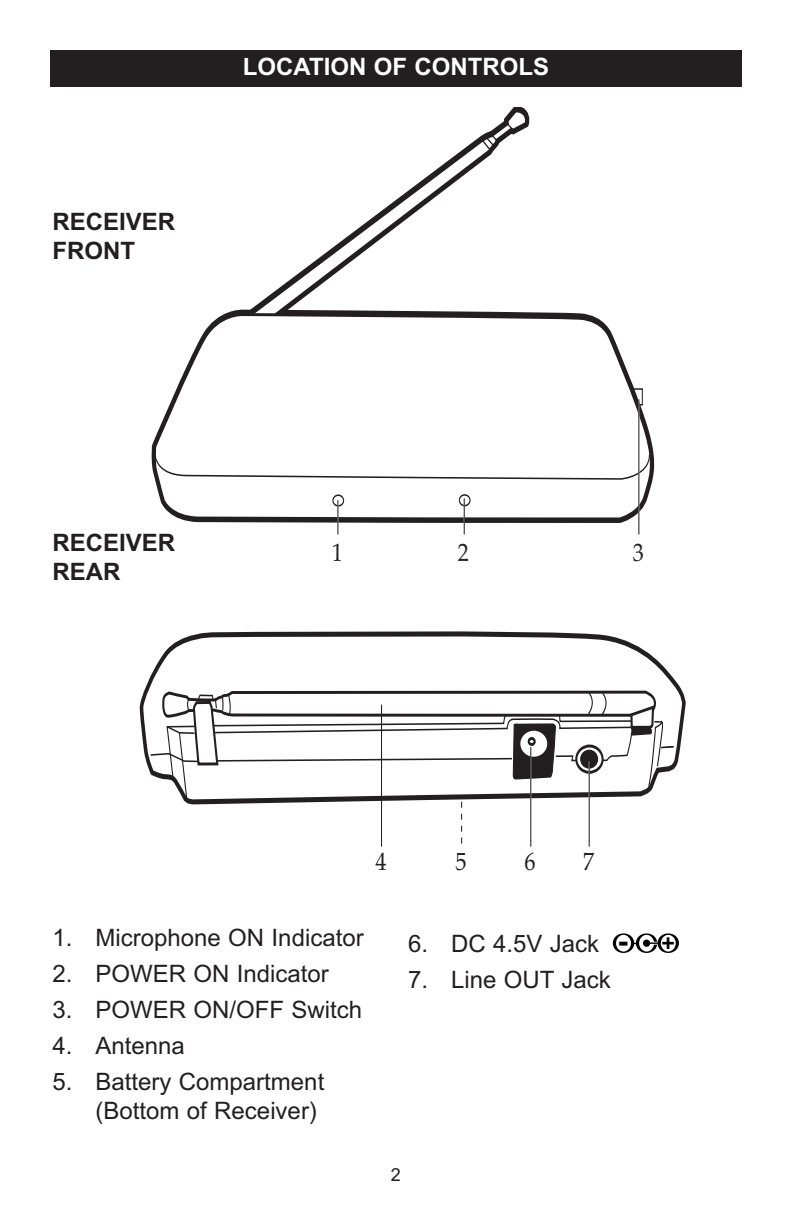
<style>
.page{position:relative;width:792px;height:1224px;background:#fff}
.page>*{position:absolute;margin:0;border:0;box-sizing:border-box;transform-origin:0 0}
.t1{font:700 29.8px "Helvetica";color:#000}
.t2{font:25px "Palatino";color:#231f20;scale:.89 1}
.t3{font:24px/28.8px "Arial MS";color:#231f20}
.t4{font:24px/28.8px "Arial Bold MS";color:#231f20}
.t5{font:24px "Arial Bold MS";color:#fff}
.t6{font:18px "Arial MS";color:#231f20}
.s1{font-size:23px}
</style>
<div class="page">
<div style="left:50px;top:50px;width:692px;height:37px;background:#231f20"></div>
<svg style="left:246px;top:108px;width:282px;height:204px"></svg>
<svg style="left:481px;top:133px;width:17px;height:19px"></svg>
<svg style="left:507px;top:122px;width:7px;height:10px"></svg>
<svg style="left:153px;top:312px;width:502px;height:210px"></svg>
<svg style="left:151px;top:445px;width:500px;height:36px"></svg>
<div style="left:332px;top:495px;width:12px;height:12px;border:1px solid #231f20;border-radius:50%"></div>
<div style="left:459px;top:494px;width:12px;height:12px;border:1px solid #231f20;border-radius:50%"></div>
<svg style="left:139px;top:631px;width:547px;height:139px"></svg>
<hr style="left:337px;top:500px;width:2px;height:34px;background:#231f20">
<hr style="left:464px;top:498px;width:1px;height:36px;background:#231f20">
<hr style="left:638px;top:399px;width:1px;height:135px;background:#231f20">
<svg style="left:149px;top:689px;width:526px;height:158px"></svg>
<div style="left:636px;top:933px;width:21px;height:20px;border:2px solid #000;border-radius:50%"></div>
<div style="left:613px;top:933px;width:21px;height:20px;border:2px solid #000;border-radius:50%"></div>
<div style="left:643px;top:940px;width:7px;height:7px;background:#000;border-radius:50%"></div>
<svg style="left:650px;top:942px;width:8px;height:2px"></svg>
<svg style="left:633px;top:942px;width:5px;height:3px"></svg>
<div style="left:658px;top:933px;width:20px;height:20px;border:2px solid #000;border-radius:50%"></div>
<p class="t4" style="left:52px;top:208px;width:124px">RECEIVER<br>FRONT</p>
<p class="t5" style="left:243px;top:53px;width:308px">LOCATION OF CONTROLS</p>
<p class="t4" style="left:52px;top:529px;width:124px">RECEIVER<br>REAR</p>
<p class="t2" style="left:332px;top:538px;width:14px">1</p>
<p class="t2" style="left:458px;top:538px;width:14px">2</p>
<p class="t2" style="left:633px;top:538px;width:14px">3</p>
<p class="t2" style="left:375px;top:847px;width:14px">4</p>
<p class="t2" style="left:455px;top:847px;width:14px">5</p>
<p class="t2" style="left:525px;top:847px;width:14px">6</p>
<p class="t2" style="left:583px;top:847px;width:14px">7</p>
<p class="t3" style="left:52px;top:924px;width:313px">1. Microphone ON Indicator</p>
<p class="t3" style="left:52px;top:960px;width:278px">2. POWER ON Indicator</p>
<p class="t3" style="left:52px;top:996px;width:311px">3. POWER ON/OFF Switch</p>
<p class="t3" style="left:52px;top:1032px;width:134px">4. Antenna</p>
<p class="t3" style="left:96px;top:1068px;width:230px;text-indent:-43px">5. Battery Compartment (Bottom of Receiver)</p>
<p class="t3" style="left:408px;top:929px;width:193px">6. DC 4.5V Jack</p>
<p class="t3" style="left:408px;top:965px;width:204px">7. Line OUT Jack</p>
<p class="t1" style="left:618px;top:929px;width:58px">- <span class="s1">+</span></p>
<p class="t6" style="left:391px;top:1164px;width:12px">2</p>
</div>
